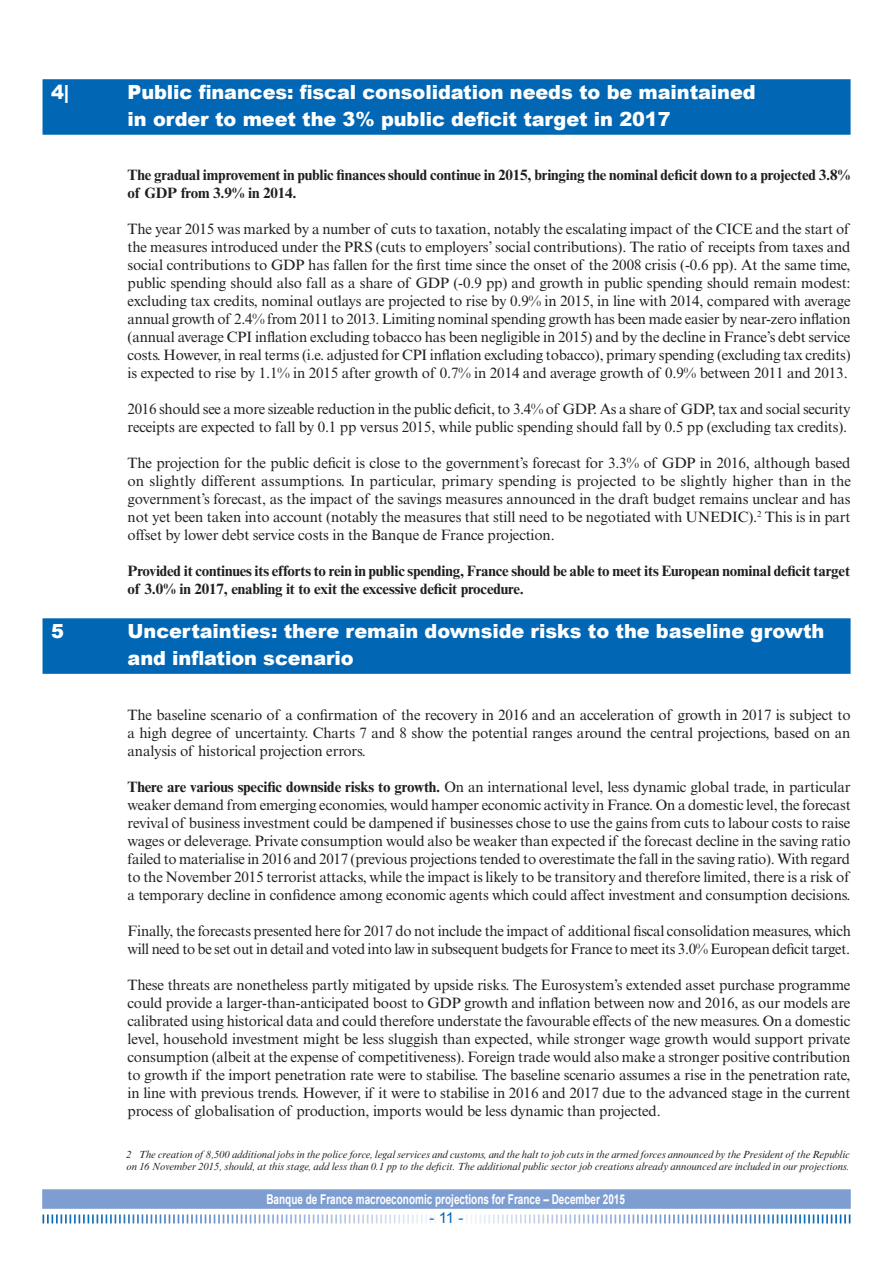
<style>
.page{position:relative;width:893px;height:1263px;background:#fff}
.page>*{position:absolute;margin:0;border:0;box-sizing:border-box;transform-origin:0 0}
.t1{font:900 19.5px/27px "Arial";letter-spacing:-.005em;color:#fff}
.t2{font:15px/18px "Times New Roman MT Std";letter-spacing:-.015em;color:#231f20;text-align:justify}
.t3{font:700 15px/18px "Times New Roman MT Std";letter-spacing:-.01em;color:#231f20}
.t4{font:15px "Arial";color:#0166b3}
.t5{font:700 13.5px "Arial";color:#fff;scale:.74 1}
.t6{font:italic 10.5px/12.6px "Times New Roman MT Std";color:#231f20}
.s1{font-weight:700}
</style>
<div class="page">
<div style="left:42px;top:1189px;width:809px;height:20px;background:#7e9ed2"></div>
<svg style="left:43px;top:1214px;width:807px;height:9px"></svg>
<div style="left:43px;top:79px;width:808px;height:56px;background:#0166b3"></div>
<div style="left:43px;top:618px;width:808px;height:56px;background:#0166b3"></div>
<h1 class="t1" style="left:51px;top:78px;width:20px">4|</h1>
<h1 class="t1" style="left:128px;top:78px;width:630px">Public finances: fiscal consolidation needs to be maintained in order to meet the 3% public deficit target in 2017</h1>
<p class="t3" style="left:128px;top:166px;width:724px">The gradual improvement in public finances should continue in 2015, bringing the nominal deficit down to a projected 3.8% of GDP from 3.9% in 2014.</p>
<p class="t2" style="left:128px;top:220px;width:725px">The year 2015 was marked by a number of cuts to taxation, notably the escalating impact of the CICE and the start of the measures introduced under the PRS (cuts to employers’ social contributions). The ratio of receipts from taxes and social contributions to GDP has fallen for the first time since the onset of the 2008 crisis (-0.6 pp). At the same time, public spending should also fall as a share of GDP (-0.9 pp) and growth in public spending should remain modest: excluding tax credits, nominal outlays are projected to rise by 0.9% in 2015, in line with 2014, compared with average annual growth of 2.4% from 2011 to 2013. Limiting nominal spending growth has been made easier by near-zero inflation (annual average CPI inflation excluding tobacco has been negligible in 2015) and by the decline in France’s debt service costs. However, in real terms (i.e. adjusted for CPI inflation excluding tobacco), primary spending (excluding tax credits) is expected to rise by 1.1% in 2015 after growth of 0.7% in 2014 and average growth of 0.9% between 2011 and 2013.</p>
<p class="t2" style="left:128px;top:400px;width:724px">2016 should see a more sizeable reduction in the public deficit, to 3.4% of GDP. As a share of GDP, tax and social security receipts are expected to fall by 0.1 pp versus 2015, while public spending should fall by 0.5 pp (excluding tax credits).</p>
<p class="t2" style="left:128px;top:454px;width:725px">The projection for the public deficit is close to the government’s forecast for 3.3% of GDP in 2016, although based on slightly different assumptions. In particular, primary spending is projected to be slightly higher than in the government’s forecast, as the impact of the savings measures announced in the draft budget remains unclear and has not yet been taken into account (notably the measures that still need to be negotiated with UNEDIC).<sup>2</sup> This is in part offset by lower debt service costs in the Banque de France projection.</p>
<p class="t3" style="left:128px;top:562px;width:724px">Provided it continues its efforts to rein in public spending, France should be able to meet its European nominal deficit target of 3.0% in 2017, enabling it to exit the excessive deficit procedure.</p>
<h1 class="t1" style="left:51px;top:617px;width:14px">5</h1>
<h1 class="t1" style="left:128px;top:617px;width:698px">Uncertainties: there remain downside risks to the baseline growth and inflation scenario</h1>
<p class="t2" style="left:128px;top:706px;width:725px">The baseline scenario of a confirmation of the recovery in 2016 and an acceleration of growth in 2017 is subject to a high degree of uncertainty. Charts 7 and 8 show the potential ranges around the central projections, based on an analysis of historical projection errors.</p>
<p class="t2" style="left:128px;top:778px;width:725px"><span class="s1">There are various specific downside risks to growth.</span> On an international level, less dynamic global trade, in particular weaker demand from emerging economies, would hamper economic activity in France. On a domestic level, the forecast revival of business investment could be dampened if businesses chose to use the gains from cuts to labour costs to raise wages or deleverage. Private consumption would also be weaker than expected if the forecast decline in the saving ratio failed to materialise in 2016 and 2017 (previous projections tended to overestimate the fall in the saving ratio). With regard to the November 2015 terrorist attacks, while the impact is likely to be transitory and therefore limited, there is a risk of a temporary decline in confidence among economic agents which could affect investment and consumption decisions.</p>
<p class="t2" style="left:128px;top:922px;width:725px">Finally, the forecasts presented here for 2017 do not include the impact of additional fiscal consolidation measures, which will need to be set out in detail and voted into law in subsequent budgets for France to meet its 3.0% European deficit target.</p>
<p class="t2" style="left:128px;top:976px;width:725px">These threats are nonetheless partly mitigated by upside risks. The Eurosystem’s extended asset purchase programme could provide a larger-than-anticipated boost to GDP growth and inflation between now and 2016, as our models are calibrated using historical data and could therefore understate the favourable effects of the new measures. On a domestic level, household investment might be less sluggish than expected, while stronger wage growth would support private consumption (albeit at the expense of competitiveness). Foreign trade would also make a stronger positive contribution to growth if the import penetration rate were to stabilise. The baseline scenario assumes a rise in the penetration rate, in line with previous trends. However, if it were to stabilise in 2016 and 2017 due to the advanced stage in the current process of globalisation of production, imports would be less dynamic than projected.</p>
<p class="t6" style="left:127px;top:1148px;width:725px">2 The creation of 8,500 additional jobs in the police force, legal services and customs, and the halt to job cuts in the armed forces announced by the President of the Republic on 16 November 2015, should, at this stage, add less than 0.1 pp to the deficit. The additional public sector job creations already announced are included in our projections.</p>
<p class="t5" style="left:266px;top:1190px;width:486px">Banque de France macroeconomic projections for France – December 2015</p>
<p class="t4" style="left:430px;top:1208px;width:35px">- 11 -</p>
</div>
